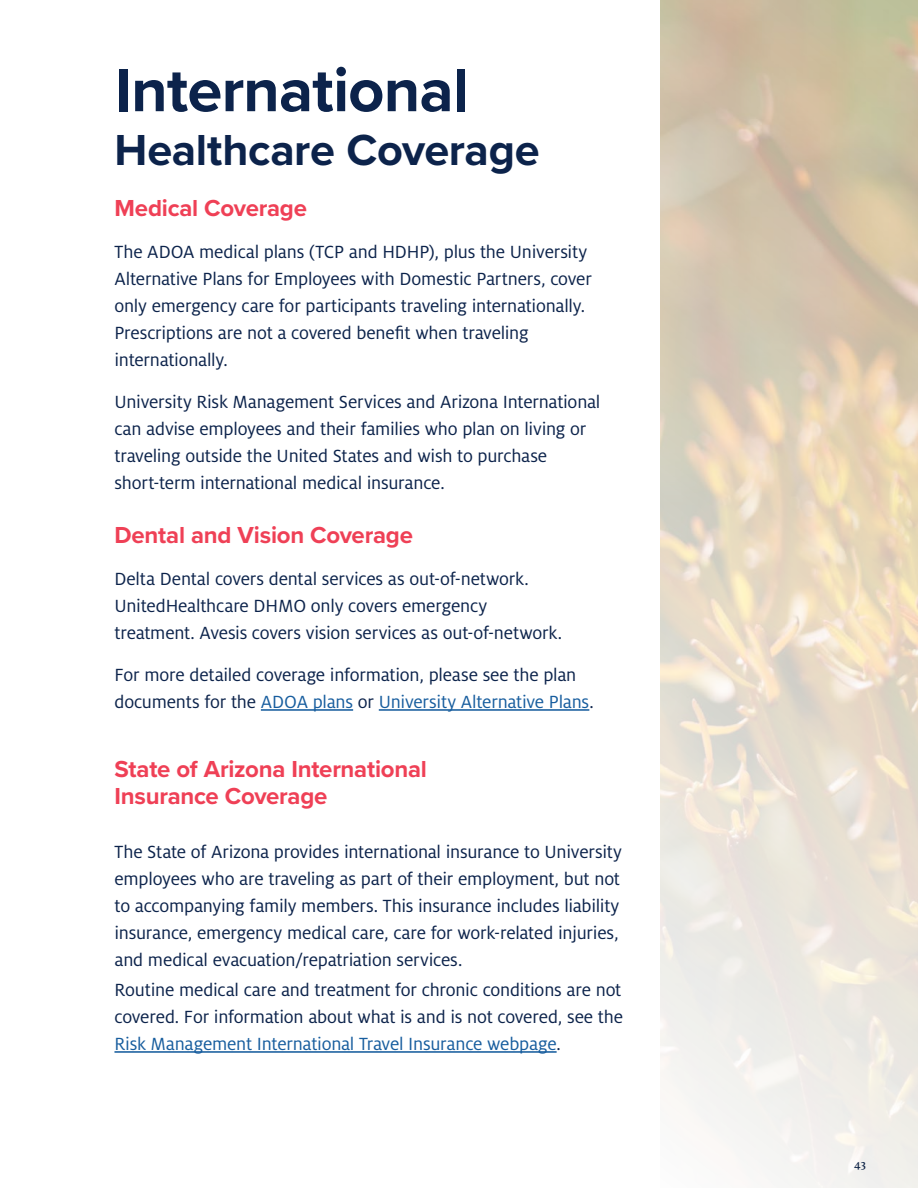
<style>
.page{position:relative;width:918px;height:1188px;background:#fff}
.page>*{position:absolute;margin:0;border:0;box-sizing:border-box;transform-origin:0 0}
.t1{font:700 63px "Proxima Nova";letter-spacing:-.01em;color:#0c234b}
.t2{font:700 45px "Proxima Nova";letter-spacing:-.005em;color:#0c234b}
.Heading_2{font:700 24px/27px "Proxima Nova";letter-spacing:-.01em;color:#ef4056}
.Heading_2-2{font:19.5px/27px "Milo OT";letter-spacing:-.01em;color:#0c234b}
.t3{font:500 12px "Milo Serif OT";color:#0c234b}
.s1{color:#175d9e}
</style>
<div class="page">
<hr style="left:261px;top:709px;width:92px;height:2px;background:#175d9e">
<hr style="left:379px;top:709px;width:210px;height:2px;background:#175d9e">
<hr style="left:114px;top:1051px;width:443px;height:2px;background:#175d9e">
<p class="t1" style="left:114px;top:43px;width:356px">International</p>
<p class="t2" style="left:114px;top:117px;width:427px">Healthcare Coverage</p>
<p class="Heading_2" style="left:114px;top:194px;width:194px">Medical Coverage</p>
<p class="Heading_2-2" style="left:114px;top:239px;width:479px">The ADOA medical plans (TCP and HDHP), plus the University Alternative Plans for Employees with Domestic Partners, cover only emergency care for participants traveling internationally.<br>Prescriptions are not a covered benefit when traveling internationally.</p>
<p class="Heading_2-2" style="left:114px;top:389px;width:487px">University Risk Management Services and Arizona International can advise employees and their families who plan on living or traveling outside the United States and wish to purchase short-term international medical insurance.</p>
<p class="Heading_2" style="left:114px;top:521px;width:300px">Dental and Vision Coverage</p>
<p class="Heading_2-2" style="left:114px;top:566px;width:447px">Delta Dental covers dental services as out-of-network.<br>UnitedHealthcare DHMO only covers emergency treatment. Avesis covers vision services as out-of-network.</p>
<p class="Heading_2-2" style="left:114px;top:662px;width:479px">For more detailed coverage information, please see the plan documents for the <span class="s1">ADOA plans</span> or <span class="s1">University Alternative Plans</span>.</p>
<p class="Heading_2" style="left:114px;top:755px;width:314px">State of Arizona International<br>Insurance Coverage</p>
<p class="Heading_2-2" style="left:114px;top:839px;width:509px">The State of Arizona provides international insurance to University employees who are traveling as part of their employment, but not to accompanying family members. This insurance includes liability insurance, emergency medical care, care for work-related injuries, and medical evacuation/repatriation services.</p>
<p class="Heading_2-2" style="left:114px;top:977px;width:510px;text-align:justify">Routine medical care and treatment for chronic conditions are not covered. For information about what is and is not covered, see the <span class="s1">Risk Management International Travel Insurance webpage</span>.</p>
<p class="t3" style="left:854px;top:1158px;width:13px">43</p>
</div>
